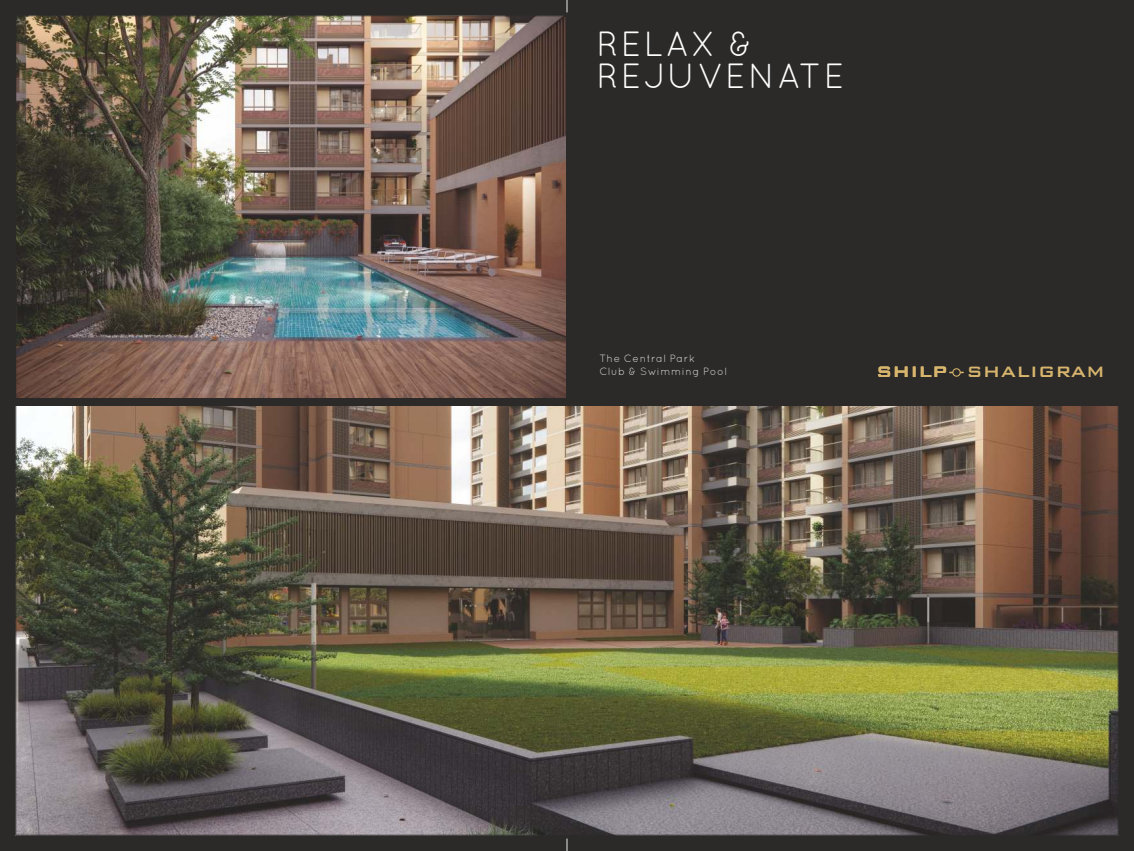
<style>
.page{position:relative;width:1134px;height:851px;background:#fff}
.page>*{position:absolute;margin:0;border:0;box-sizing:border-box;transform-origin:0 0}
.t1{font:35px/31.8px "Quicksand";letter-spacing:.065em;color:#fefefe}
.t2{font:500 20.12px "Bank Gothic BT";color:#d7b56d}
.t3{font:10.5px/13.3px "Quicksand";letter-spacing:.065em;color:#d9dada}
</style>
<div class="page">
<div style="left:0;top:0;width:1134px;height:850px;background:#2b2a29"></div>
<img style="left:18px;top:406px;width:1098px;height:427px">
<img style="left:18px;top:18px;width:548px;height:379px">
<svg style="left:567px;top:0;width:1px;height:12px"></svg>
<svg style="left:567px;top:838px;width:1px;height:12px"></svg>
<svg style="left:949px;top:368px;width:15px;height:8px"></svg>
<h1 class="t1" style="left:597px;top:31px;width:249px">RELAX &amp;<br>REJUVENATE</h1>
<p class="t3" style="left:599px;top:352px;width:129px">The Central Park<br>Club &amp; Swimming Pool</p>
<h2 class="t2" style="left:876px;top:362px;width:230px">SHILP SHALIGRAM</h2>
</div>
